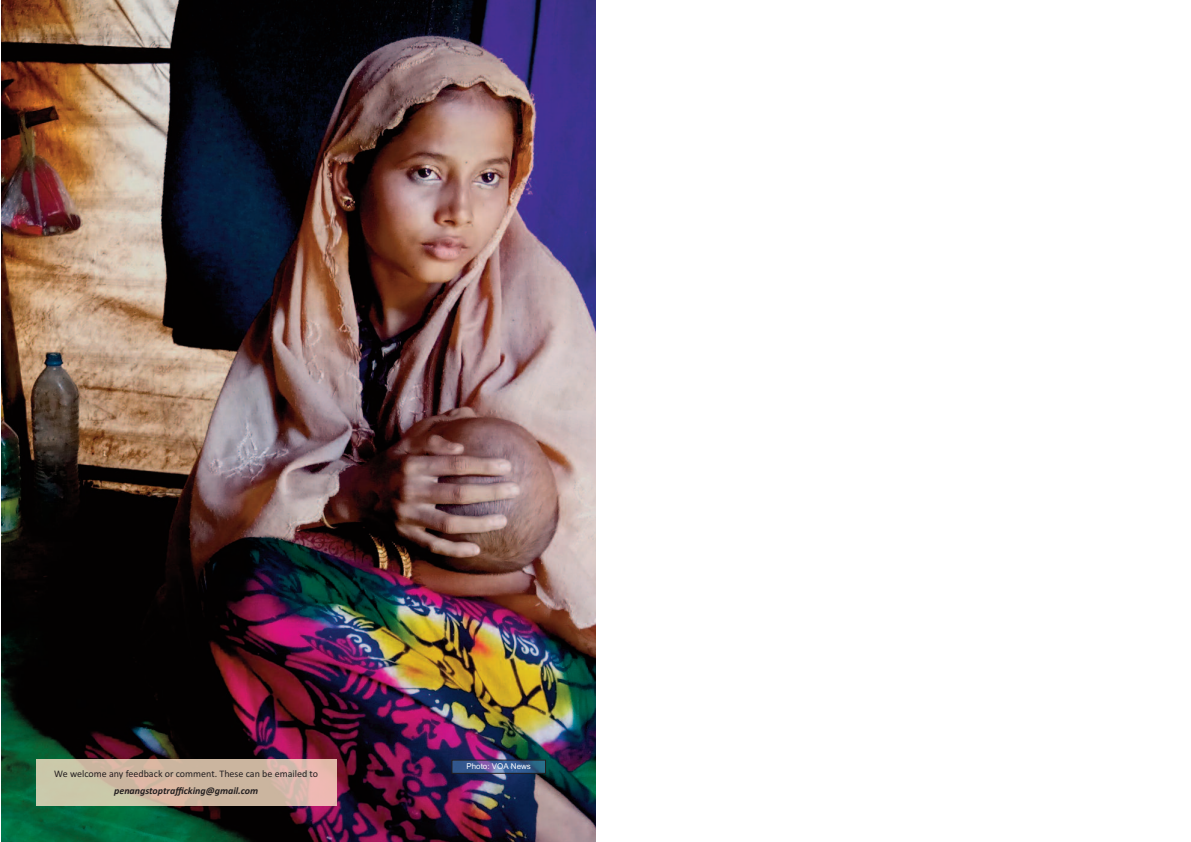
<style>
.page{position:relative;width:1191px;height:842px;background:#fff}
.page>*{position:absolute;margin:0;border:0;box-sizing:border-box;transform-origin:0 0}
.t1{font:10px "Calibri";color:#231f20}
.t2{font:italic 700 10px "Calibri";color:#231f20}
.t3{font:8px "Arial";color:#fff}
</style>
<div class="page">
<img style="left:2px;top:0;width:593px;height:842px">
<div style="left:36px;top:760px;width:300px;height:46px;background:#fde2c7;opacity:.8"></div>
<div style="left:452px;top:760px;width:93px;height:13px;background:#518bc9;opacity:.52"></div>
<div style="left:452px;top:760px;width:93px;height:13px;border:1px solid #231f20"></div>
<p class="t1" style="left:54px;top:768px;width:265px">We welcome any feedback or comment. These can be emailed to</p>
<p class="t2" style="left:114px;top:784px;width:146px">penangstoptrafficking@gmail.com</p>
<p class="t3" style="left:466px;top:761px;width:66px">Photo: VOA News</p>
</div>
